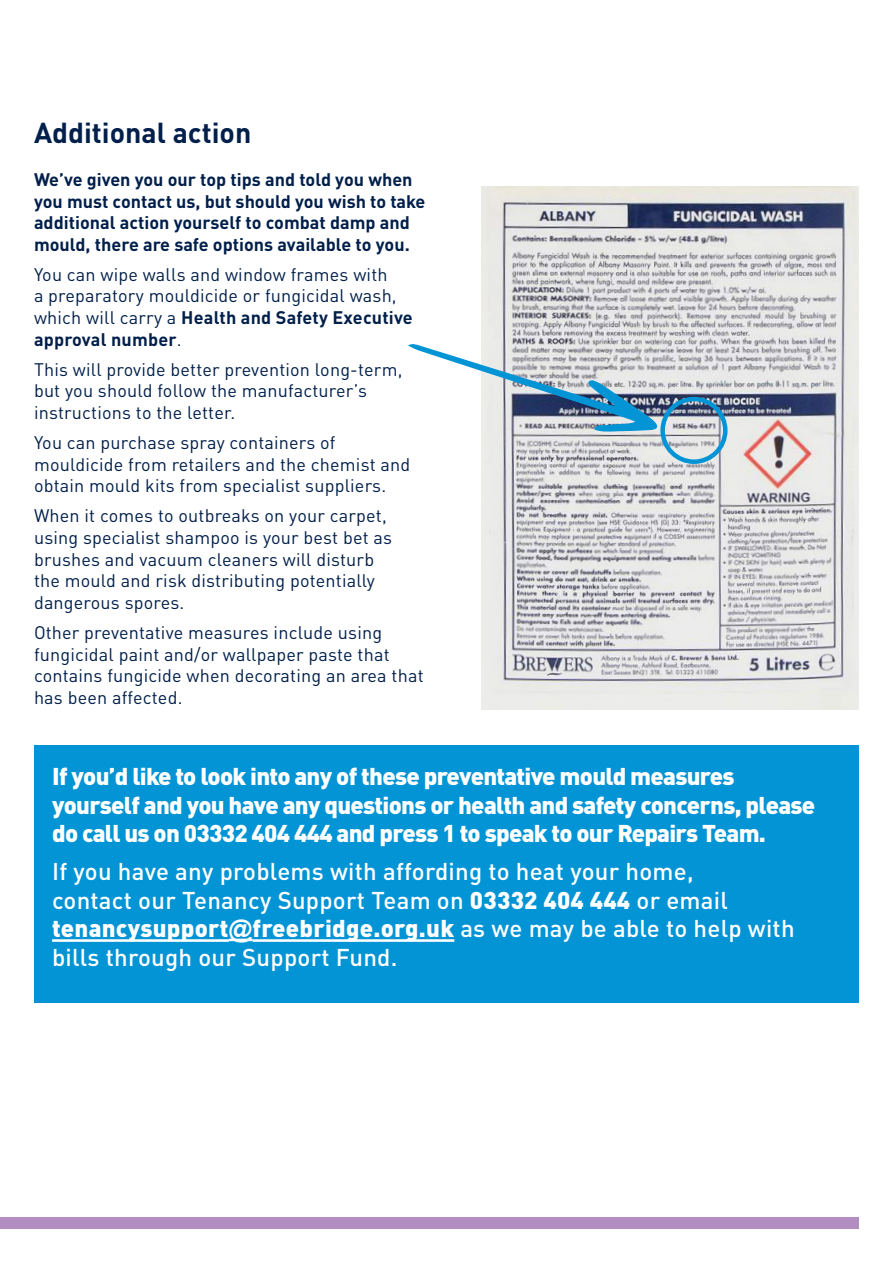
<style>
.page{position:relative;width:893px;height:1263px;background:#fff}
.page>*{position:absolute;margin:0;border:0;box-sizing:border-box;transform-origin:0 0}
.t1{font:700 28.5px "DINOT";color:#001f4a}
.t2{font:500 24px/28.8px "DINOT";letter-spacing:.01em;color:#fff}
.t3{font:900 24px/28.8px "DINOT";letter-spacing:-.03em;color:#fff}
.t4{font:18px/21.6px "DINOT";letter-spacing:.01em;color:#001f4a}
.t5{font:700 18px/21.6px "DINOT";color:#001f4a}
.s1{font-weight:700}
.s2{font-weight:900}
.s3{font-family:"Arial";font-weight:700}
</style>
<div class="page">
<div style="left:0;top:1218px;width:859px;height:11px;background:#b28dc1"></div>
<div style="left:34px;top:745px;width:825px;height:257px;background:#0394d6"></div>
<hr style="left:52px;top:939px;width:177px;height:3px;background:#fff">
<hr style="left:229px;top:939px;width:24px;height:2px;background:#fff">
<hr style="left:253px;top:939px;width:201px;height:3px;background:#fff">
<img style="left:481px;top:186px;width:378px;height:523px">
<svg style="left:408px;top:343px;width:251px;height:89px"></svg>
<div style="left:660px;top:397px;width:67px;height:67px;border:4px solid #0394d6;border-radius:50%"></div>
<h1 class="t1" style="left:34px;top:110px;width:219px">Additional action</h1>
<p class="t5" style="left:34px;top:168px;width:393px">We’ve given you our top tips and told you when you must contact us, but should you wish to take additional action yourself to combat damp and mould, there are safe options available to you.</p>
<p class="t4" style="left:34px;top:262px;width:380px">You can wipe walls and window frames with<br>a preparatory mouldicide or fungicidal wash, which will carry a <span class="s1">Health and Safety Executive approval number</span>.</p>
<p class="t4" style="left:34px;top:357px;width:370px">This will provide better prevention long-term, but you should follow the manufacturer’s instructions to the letter.</p>
<p class="t4" style="left:34px;top:431px;width:378px">You can purchase spray containers of mouldicide from retailers and the chemist and obtain mould kits from specialist suppliers.</p>
<p class="t4" style="left:34px;top:504px;width:360px">When it comes to outbreaks on your carpet, using specialist shampoo is your best bet as brushes and vacuum cleaners will disturb the mould and risk distributing potentially dangerous spores.</p>
<p class="t4" style="left:34px;top:620px;width:391px">Other preventative measures include using fungicidal paint and/or wallpaper paste that contains fungicide when decorating an area that has been affected.</p>
<h2 class="t3" style="left:52px;top:760px;width:765px">If you’d like to look into any of these preventative mould measures yourself and you have any questions or health and safety concerns, please do call us on 03332 404 444 and press 1 to speak to our Repairs Team.</h2>
<h2 class="t2" style="left:52px;top:855px;width:744px">If you have any problems with affording to heat your home,<br>contact our Tenancy Support Team on <span class="s2">03332 404 444</span> or email <span class="s2">tenancysupport</span><span class="s3">@</span><span class="s2">freebridge.org.uk</span> as we may be able to help with bills through our Support Fund.</h2>
</div>
